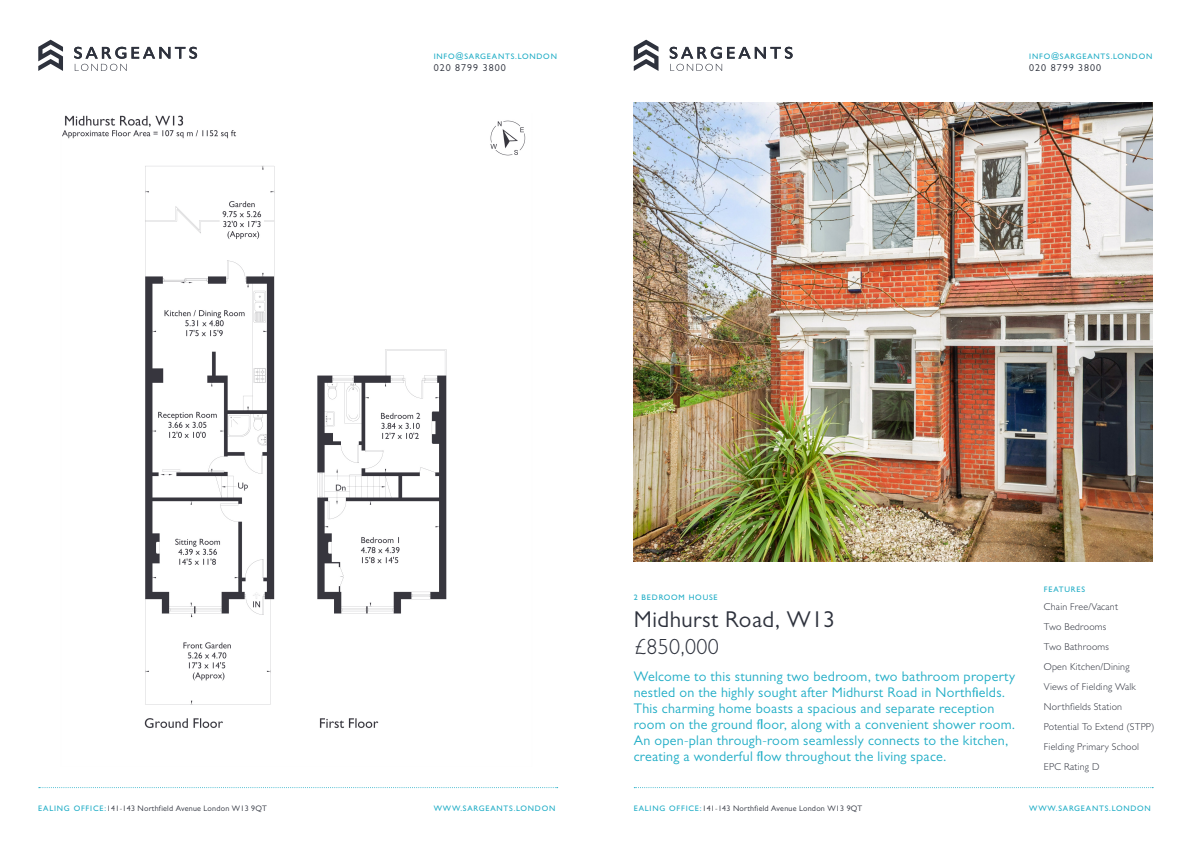
<style>
.page{position:relative;width:1191px;height:842px;background:#fff}
.page>*{position:absolute;margin:0;border:0;box-sizing:border-box;transform-origin:0 0}
.t1{font:23px "Gill Sans MT Pro";letter-spacing:.02em;color:#2e323d}
.t2{font:300 22px "Gill Sans MT Std";letter-spacing:.02em;color:#2e323d}
.t3{font:14px/16px "Gill Sans MT Pro";letter-spacing:.02em;color:#20adc6}
.t4{font:300 10px "Gill Sans MT Std";letter-spacing:.02em;color:#2e323d}
.t5{font:10px "Gill Sans MT Pro";letter-spacing:.1em;color:#2e323d}
.t6{font:500 8px "Gill Sans MT Std";letter-spacing:.1em;color:#20adc6}
.t7{font:8px "Gill Sans MT Pro";letter-spacing:.03em;color:#2e323d}
.s1{font-family:"Gill Sans MT Std";font-weight:500;color:#20adc6}
</style>
<div class="page">
<svg style="left:634px;top:40px;width:24px;height:31px"></svg>
<svg style="left:669px;top:47px;width:123px;height:24px"></svg>
<svg style="left:634px;top:787px;width:519px;height:1px"></svg>
<svg style="left:38px;top:40px;width:25px;height:31px"></svg>
<svg style="left:74px;top:47px;width:123px;height:24px"></svg>
<svg style="left:39px;top:787px;width:519px;height:1px"></svg>
<img style="left:634px;top:102px;width:518px;height:459px">
<img style="left:62px;top:115px;width:464px;height:613px">
<p class="t6" style="left:434px;top:51px;width:125px">INFO@SARGEANTS.LONDON</p>
<p class="t5" style="left:434px;top:61px;width:73px">020 8799 3800</p>
<p class="t6" style="left:1029px;top:51px;width:125px">INFO@SARGEANTS.LONDON</p>
<p class="t5" style="left:1029px;top:61px;width:73px">020 8799 3800</p>
<p class="t7" style="left:38px;top:803px;width:230px"><span class="s1">EALING OFFICE:</span>141-143 Northfield Avenue London W13 9QT</p>
<p class="t6" style="left:634px;top:592px;width:85px">2 BEDROOM HOUSE</p>
<p class="t1" style="left:634px;top:606px;width:203px">Midhurst Road, W13</p>
<p class="t2" style="left:634px;top:633px;width:87px">£850,000</p>
<p class="t3" style="left:634px;top:668px;width:383px">Welcome to this stunning two bedroom, two bathroom property nestled on the highly sought after Midhurst Road in Northfields.<br>This charming home boasts a spacious and separate reception room on the ground floor, along with a convenient shower room.<br>An open-plan through-room seamlessly connects to the kitchen, creating a wonderful flow throughout the living space.</p>
<p class="t6" style="left:434px;top:803px;width:123px">WWW.SARGEANTS.LONDON</p>
<p class="t7" style="left:634px;top:803px;width:230px"><span class="s1">EALING OFFICE:</span>141-143 Northfield Avenue London W13 9QT</p>
<p class="t6" style="left:1044px;top:585px;width:43px">FEATURES</p>
<p class="t4" style="left:1044px;top:601px;width:76px">Chain Free/Vacant</p>
<p class="t4" style="left:1044px;top:621px;width:64px">Two Bedrooms</p>
<p class="t4" style="left:1044px;top:641px;width:67px">Two Bathrooms</p>
<p class="t4" style="left:1044px;top:661px;width:87px">Open Kitchen/Dining</p>
<p class="t4" style="left:1044px;top:681px;width:94px">Views of Fielding Walk</p>
<p class="t4" style="left:1044px;top:701px;width:80px">Northfields Station</p>
<p class="t4" style="left:1044px;top:721px;width:112px">Potential To Extend (STPP)</p>
<p class="t4" style="left:1044px;top:741px;width:97px">Fielding Primary School</p>
<p class="t4" style="left:1044px;top:761px;width:57px">EPC Rating D</p>
<p class="t6" style="left:1029px;top:803px;width:123px">WWW.SARGEANTS.LONDON</p>
</div>
